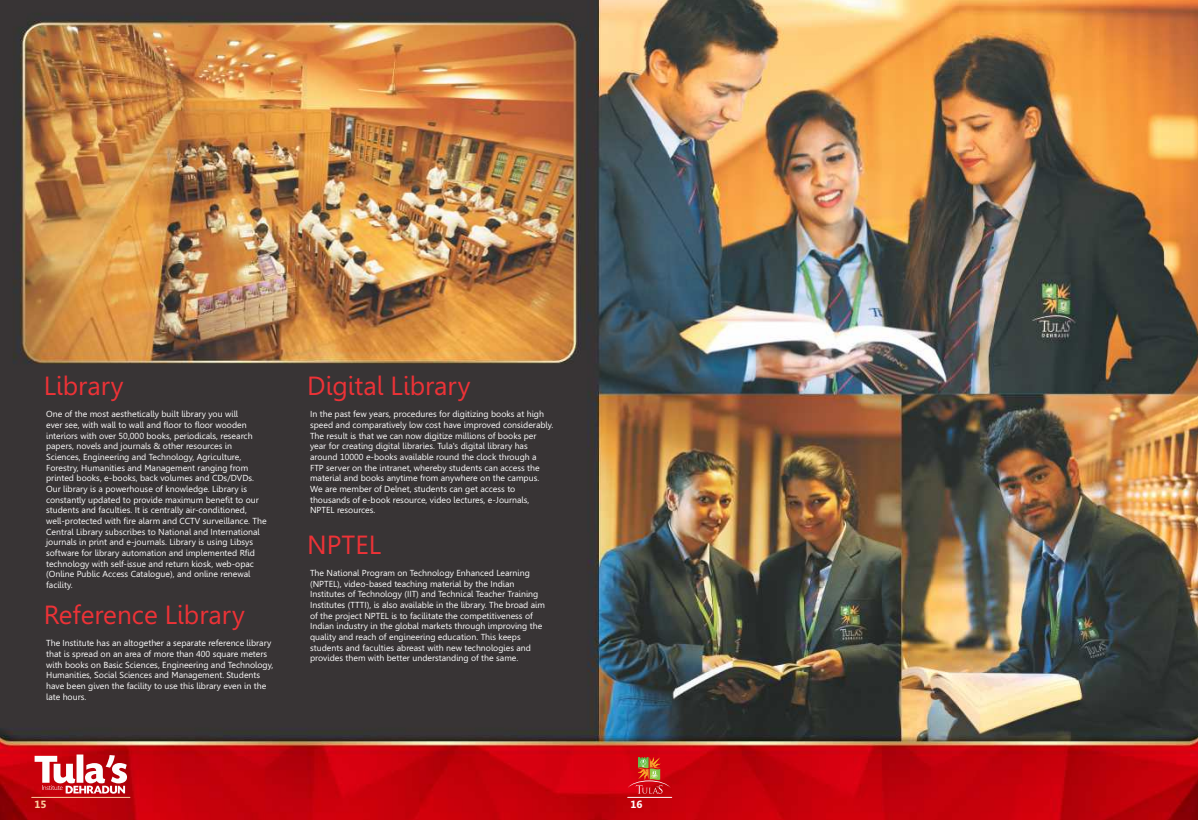
<style>
.page{position:relative;width:1198px;height:820px;background:#fff}
.page>*{position:absolute;margin:0;border:0;box-sizing:border-box;transform-origin:0 0}
.t1{font:26.25px "Gisha";color:#ed3237}
.t2{font:700 10.5px "Gisha";color:#fdd1a1}
.t3{font:700 10.5px "Gisha";color:#fefefe}
.t4{font:8.75px/10.7px "Gisha";color:#fefefe}
</style>
<div class="page">
<img style="left:0;top:0;width:1197px;height:819px">
<hr style="left:627px;top:796px;width:44px;height:1px;background:#fefefe">
<svg style="left:627px;top:756px;width:43px;height:37px;background:#cc3225"></svg>
<svg style="left:35px;top:754px;width:92px;height:39px"></svg>
<hr style="left:32px;top:796px;width:98px;height:1px;background:#fdd1a1">
<h1 class="t1" style="left:44px;top:375px;width:81px">Library</h1>
<p class="t4" style="left:46px;top:409px;width:222px">One of the most aesthetically built library you will<br>ever see, with wall to wall and floor to floor wooden interiors with over 50,000 books, periodicals, research papers, novels and journals &amp; other resources in Sciences, Engineering and Technology, Agriculture, Forestry, Humanities and Management ranging from printed books, e-books, back volumes and CDs/DVDs.<br>Our library is a powerhouse of knowledge. Library is constantly updated to provide maximum benefit to our students and faculties. It is centrally air-conditioned, well-protected with fire alarm and CCTV surveillance. The Central Library subscribes to National and International journals in print and e-journals. Library is using Libsys software for library automation and implemented Rfid technology with self-issue and return kiosk, web-opac (Online Public Access Catalogue), and online renewal facility.</p>
<h1 class="t1" style="left:44px;top:604px;width:202px">Reference Library</h1>
<p class="t4" style="left:46px;top:638px;width:229px">The Institute has an altogether a separate reference library that is spread on an area of more than 400 square meters with books on Basic Sciences, Engineering and Technology, Humanities, Social Sciences and Management. Students have been given the facility to use this library even in the late hours.</p>
<h1 class="t1" style="left:307px;top:375px;width:165px">Digital Library</h1>
<p class="t4" style="left:310px;top:409px;width:245px">In the past few years, procedures for digitizing books at high speed and comparatively low cost have improved considerably.<br>The result is that we can now digitize millions of books per year for creating digital libraries. Tula's digital library has around 10000 e-books available round the clock through a<br>FTP server on the intranet, whereby students can access the material and books anytime from anywhere on the campus.<br>We are member of Delnet, students can get access to thousands of e-book resource, video lectures, e-Journals, NPTEL resources.</p>
<h1 class="t1" style="left:307px;top:534px;width:75px">NPTEL</h1>
<p class="t4" style="left:310px;top:568px;width:236px">The National Program on Technology Enhanced Learning (NPTEL), video-based teaching material by the Indian Institutes of Technology (IIT) and Technical Teacher Training Institutes (TTTI), is also available in the library. The broad aim of the project NPTEL is to facilitate the competitiveness of Indian industry in the global markets through improving the quality and reach of engineering education. This keeps students and faculties abreast with new technologies and provides them with better understanding of the same.</p>
<p class="t2" style="left:34px;top:799px;width:14px">15</p>
<p class="t3" style="left:630px;top:799px;width:14px">16</p>
</div>
